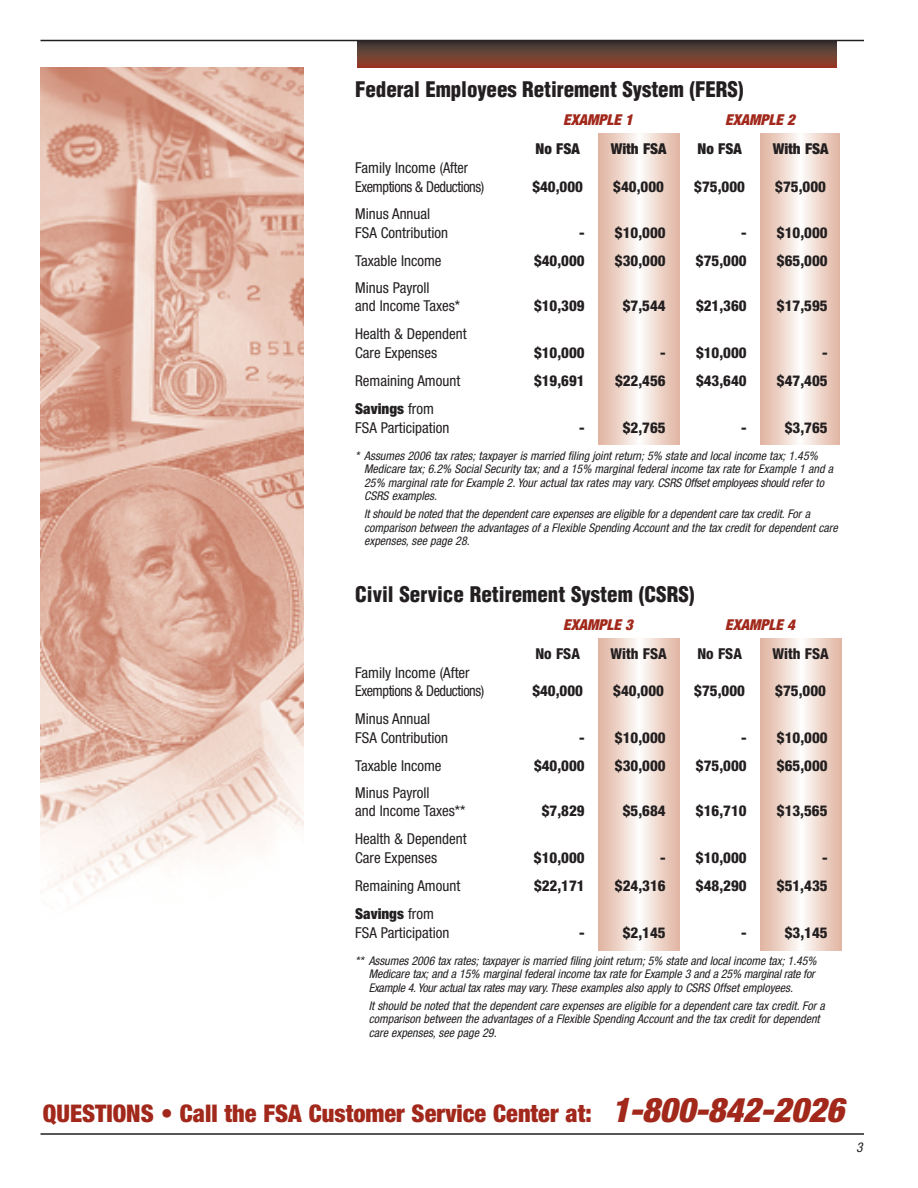
<style>
.page{position:relative;width:918px;height:1188px;background:#fff}
.page>*{position:absolute;margin:0;border:0;box-sizing:border-box;transform-origin:0 0}
.t1{font:900 condensed 24.3px "Helvetica Neue";color:#a1281b}
.t2{font:900 condensed 21px "Helvetica";letter-spacing:-.005em;color:#231f20}
.t3{font:800 condensed 15px "Helvetica Neue";color:#231f20}
.t4{font:condensed 15px/18.9px "Helvetica Neue";color:#231f20}
.t5{font:condensed 15px/18.9px "Helvetica Neue";letter-spacing:-.03em;color:#231f20}
.t6{font:italic 900 condensed 15px "Helvetica Neue";color:#a1281b}
.t7{font:900 condensed 15px "Helvetica Neue";color:#231f20}
.t8{font:italic condensed 13.5px "Helvetica Neue";color:#231f20}
.t9{font:italic condensed 12px/13.5px "Helvetica Neue";color:#231f20}
.s1{font-weight:900}
.s2{font-style:italic;font-size:34.05px}
</style>
<div class="page">
<img style="left:40px;top:68px;width:263px;height:833px">
<hr style="left:40px;top:40px;width:824px;height:1px;background:#231f20">
<hr style="left:40px;top:1133px;width:824px;height:2px;background:#231f20">
<svg style="left:760px;top:134px;width:80px;height:311px;background:#eed6cc"></svg>
<svg style="left:598px;top:134px;width:81px;height:311px;background:#eed7cc"></svg>
<svg style="left:760px;top:638px;width:81px;height:313px;background:#eed7cc"></svg>
<svg style="left:598px;top:638px;width:81px;height:313px;background:#eed7cc"></svg>
<div style="left:358px;top:40px;width:478px;height:28px;background:linear-gradient(to bottom,#343b3a,#9a4029)"></div>
<p class="t2" style="left:355px;top:77px;width:390px">Federal Employees Retirement System (FERS)</p>
<p class="t6" style="left:563px;top:115px;width:71px">EXAMPLE 1</p>
<p class="t6" style="left:725px;top:115px;width:71px">EXAMPLE 2</p>
<p class="t7" style="left:536px;top:143px;width:46px">No FSA</p>
<p class="t7" style="left:611px;top:143px;width:57px">With FSA</p>
<p class="t7" style="left:698px;top:143px;width:46px">No FSA</p>
<p class="t7" style="left:773px;top:143px;width:57px">With FSA</p>
<p class="t5" style="left:355px;top:159px;width:131px">Family Income (After<br>Exemptions &amp; Deductions)</p>
<p class="t3" style="left:532px;top:181px;width:52px">$40,000</p>
<p class="t3" style="left:613px;top:181px;width:52px">$40,000</p>
<p class="t3" style="left:694px;top:181px;width:52px">$75,000</p>
<p class="t3" style="left:775px;top:181px;width:52px">$75,000</p>
<p class="t4" style="left:355px;top:206px;width:94px">Minus Annual<br>FSA Contribution</p>
<p class="t3" style="left:579px;top:228px;width:88px">- $10,000</p>
<p class="t3" style="left:741px;top:228px;width:88px">- $10,000</p>
<p class="t4" style="left:355px;top:253px;width:88px">Taxable Income</p>
<p class="t3" style="left:534px;top:256px;width:52px">$40,000</p>
<p class="t3" style="left:615px;top:256px;width:52px">$30,000</p>
<p class="t3" style="left:696px;top:256px;width:52px">$75,000</p>
<p class="t3" style="left:777px;top:256px;width:52px">$65,000</p>
<p class="t4" style="left:355px;top:280px;width:107px;line-height:18px">Minus Payroll<br>and Income Taxes*</p>
<p class="t3" style="left:534px;top:301px;width:52px">$10,309</p>
<p class="t3" style="left:623px;top:301px;width:44px">$7,544</p>
<p class="t3" style="left:696px;top:301px;width:52px">$21,360</p>
<p class="t3" style="left:777px;top:301px;width:52px">$17,595</p>
<p class="t4" style="left:355px;top:326px;width:113px">Health &amp; Dependent<br>Care Expenses</p>
<p class="t3" style="left:534px;top:347px;width:52px">$10,000</p>
<p class="t3" style="left:660px;top:347px;width:88px">- $10,000</p>
<p class="t3" style="left:822px;top:347px;width:7px">-</p>
<p class="t4" style="left:355px;top:372px;width:107px">Remaining Amount</p>
<p class="t3" style="left:534px;top:375px;width:52px">$19,691</p>
<p class="t3" style="left:615px;top:375px;width:52px">$22,456</p>
<p class="t3" style="left:696px;top:375px;width:52px">$43,640</p>
<p class="t3" style="left:777px;top:375px;width:52px">$47,405</p>
<p class="t4" style="left:355px;top:400px;width:96px"><span class="s1">Savings</span> from<br>FSA Participation</p>
<p class="t3" style="left:579px;top:422px;width:7px">-</p>
<p class="t3" style="left:623px;top:422px;width:44px">$2,765</p>
<p class="t3" style="left:741px;top:422px;width:7px">-</p>
<p class="t3" style="left:785px;top:422px;width:44px">$3,765</p>
<p class="t9" style="left:364px;top:450px;width:470px;text-indent:-9px">* Assumes 2006 tax rates; taxpayer is married filing joint return; 5% state and local income tax; 1.45% Medicare tax; 6.2% Social Security tax; and a 15% marginal federal income tax rate for Example 1 and a 25% marginal rate for Example 2. Your actual tax rates may vary. CSRS Offset employees should refer to CSRS examples.</p>
<p class="t9" style="left:364px;top:508px;width:475px">It should be noted that the dependent care expenses are eligible for a dependent care tax credit. For a comparison between the advantages of a Flexible Spending Account and the tax credit for dependent care expenses, see page 28.</p>
<p class="t2" style="left:355px;top:582px;width:341px">Civil Service Retirement System (CSRS)</p>
<p class="t6" style="left:563px;top:619px;width:71px">EXAMPLE 3</p>
<p class="t6" style="left:725px;top:619px;width:71px">EXAMPLE 4</p>
<p class="t3" style="left:535px;top:648px;width:46px">No FSA</p>
<p class="t3" style="left:611px;top:648px;width:58px">With FSA</p>
<p class="t3" style="left:697px;top:648px;width:46px">No FSA</p>
<p class="t3" style="left:773px;top:648px;width:58px">With FSA</p>
<p class="t5" style="left:355px;top:664px;width:131px">Family Income (After<br>Exemptions &amp; Deductions)</p>
<p class="t3" style="left:532px;top:686px;width:52px">$40,000</p>
<p class="t3" style="left:613px;top:686px;width:52px">$40,000</p>
<p class="t3" style="left:694px;top:686px;width:52px">$75,000</p>
<p class="t3" style="left:775px;top:686px;width:52px">$75,000</p>
<p class="t4" style="left:355px;top:711px;width:94px">Minus Annual<br>FSA Contribution</p>
<p class="t3" style="left:579px;top:733px;width:88px">- $10,000</p>
<p class="t3" style="left:741px;top:733px;width:88px">- $10,000</p>
<p class="t4" style="left:355px;top:758px;width:88px">Taxable Income</p>
<p class="t3" style="left:534px;top:760px;width:52px">$40,000</p>
<p class="t3" style="left:615px;top:760px;width:52px">$30,000</p>
<p class="t3" style="left:696px;top:760px;width:52px">$75,000</p>
<p class="t3" style="left:777px;top:760px;width:52px">$65,000</p>
<p class="t4" style="left:355px;top:785px;width:112px;line-height:18px">Minus Payroll<br>and Income Taxes**</p>
<p class="t3" style="left:542px;top:805px;width:44px">$7,829</p>
<p class="t3" style="left:623px;top:805px;width:44px">$5,684</p>
<p class="t3" style="left:696px;top:805px;width:52px">$16,710</p>
<p class="t3" style="left:777px;top:805px;width:52px">$13,565</p>
<p class="t4" style="left:355px;top:831px;width:113px">Health &amp; Dependent<br>Care Expenses</p>
<p class="t3" style="left:534px;top:852px;width:52px">$10,000</p>
<p class="t3" style="left:660px;top:852px;width:88px">- $10,000</p>
<p class="t3" style="left:822px;top:852px;width:7px">-</p>
<p class="t4" style="left:355px;top:877px;width:107px">Remaining Amount</p>
<p class="t3" style="left:534px;top:880px;width:52px">$22,171</p>
<p class="t3" style="left:615px;top:880px;width:52px">$24,316</p>
<p class="t3" style="left:696px;top:880px;width:52px">$48,290</p>
<p class="t3" style="left:777px;top:880px;width:52px">$51,435</p>
<p class="t4" style="left:355px;top:905px;width:96px"><span class="s1">Savings</span> from<br>FSA Participation</p>
<p class="t3" style="left:579px;top:927px;width:7px">-</p>
<p class="t3" style="left:623px;top:927px;width:44px">$2,145</p>
<p class="t3" style="left:741px;top:927px;width:7px">-</p>
<p class="t3" style="left:785px;top:927px;width:44px">$3,145</p>
<p class="t9" style="left:369px;top:955px;width:449px;text-indent:-14px">** Assumes 2006 tax rates; taxpayer is married filing joint return; 5% state and local income tax; 1.45%<br>Medicare tax; and a 15% marginal federal income tax rate for Example 3 and a 25% marginal rate for<br>Example 4. Your actual tax rates may vary. These examples also apply to CSRS Offset employees.</p>
<p class="t9" style="left:369px;top:1000px;width:458px">It should be noted that the dependent care expenses are eligible for a dependent care tax credit. For a comparison between the advantages of a Flexible Spending Account and the tax credit for dependent care expenses, see page 29.</p>
<p class="t1" style="left:43px;top:1105px;width:803px">QUESTIONS • Call the FSA Customer Service Center at: <span class="s2">1-800-842-2026</span></p>
<p class="t8" style="left:856px;top:1142px;width:8px">3</p>
</div>
